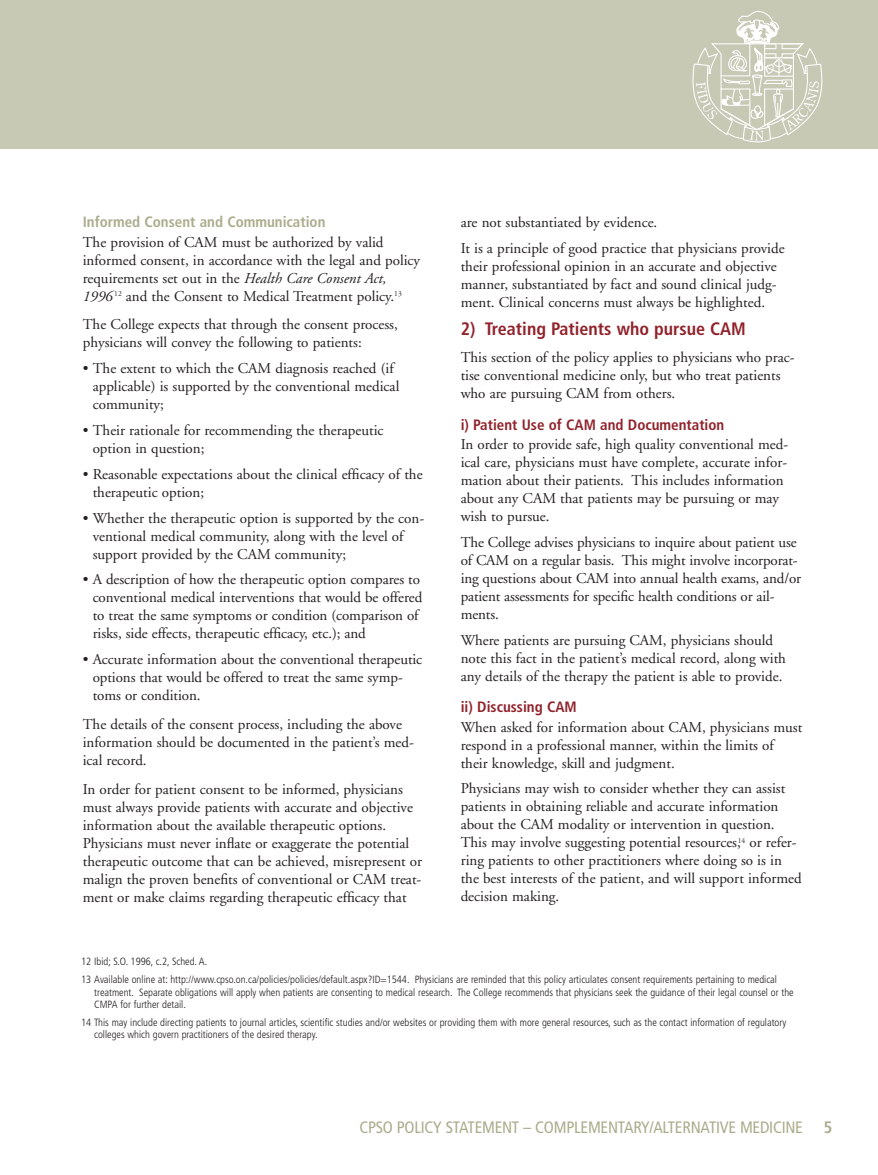
<style>
.page{position:relative;width:878px;height:1175px;background:#fff}
.page>*{position:absolute;margin:0;border:0;box-sizing:border-box;transform-origin:0 0}
.t1{font:700 condensed 18px "Frutiger";color:#91232c}
.t2{font:condensed 16.5px "Frutiger";letter-spacing:-.015em;color:#acac8d}
.t3{font:700 condensed 16.5px "Frutiger";color:#acac8d}
.t4{font:15px/18px "Adobe Garamond";color:#231f20}
.t5{font:700 condensed 15px "Frutiger";color:#91232c}
.t6{font:700 condensed 15px "Frutiger";color:#acac8d}
.t7{font:300 condensed 10.5px/12px "Frutiger";color:#231f20}
.s1{font-style:italic}
</style>
<div class="page">
<div style="left:0;top:0;width:878px;height:148px;background:#c8c9b5"></div>
<svg style="left:692px;top:11px;width:131px;height:132px"></svg>
<p class="t6" style="left:83px;top:216px;width:244px">Informed Consent and Communication</p>
<p class="t4" style="left:83px;top:234px;width:339px">The provision of CAM must be authorized by valid informed consent, in accordance with the legal and policy requirements set out in the <span class="s1">Health Care Consent Act, 1996</span><sup>12</sup> and the Consent to Medical Treatment policy.<sup>13</sup></p>
<p class="t4" style="left:83px;top:317px;width:316px">The College expects that through the consent process, physicians will convey the following to patients:</p>
<p class="t4" style="left:93px;top:361px;width:308px;text-indent:-10px">• The extent to which the CAM diagnosis reached (if applicable) is supported by the conventional medical community;</p>
<p class="t4" style="left:93px;top:422px;width:292px;text-indent:-10px">• Their rationale for recommending the therapeutic option in question;</p>
<p class="t4" style="left:93px;top:466px;width:331px;text-indent:-10px">• Reasonable expectations about the clinical efficacy of the therapeutic option;</p>
<p class="t4" style="left:93px;top:510px;width:333px;text-indent:-10px">• Whether the therapeutic option is supported by the con&shy;ventional medical community, along with the level of support provided by the CAM community;</p>
<p class="t4" style="left:93px;top:572px;width:331px;text-indent:-10px">• A description of how the therapeutic option compares to conventional medical interventions that would be offered to treat the same symptoms or condition (comparison of risks, side effects, therapeutic efficacy, etc.); and</p>
<p class="t4" style="left:93px;top:651px;width:331px;text-indent:-10px">• Accurate information about the conventional therapeutic options that would be offered to treat the same symp&shy;toms or condition.</p>
<p class="t4" style="left:83px;top:716px;width:332px">The details of the consent process, including the above information should be documented in the patient’s med&shy;ical record.</p>
<p class="t4" style="left:83px;top:781px;width:341px">In order for patient consent to be informed, physicians must always provide patients with accurate and objective information about the available therapeutic options.<br>Physicians must never inflate or exaggerate the potential therapeutic outcome that can be achieved, misrepresent or malign the proven benefits of conventional or CAM treat&shy;ment or make claims regarding therapeutic efficacy that</p>
<p class="t4" style="left:460px;top:210px;width:325px;line-height:25.8px">are not substantiated by evidence.<br>It is a principle of good practice that physicians provide</p>
<p class="t4" style="left:460px;top:258px;width:317px;text-align:justify">their professional opinion in an accurate and objective manner, substantiated by fact and sound clinical judg&shy;ment. Clinical concerns must always be highlighted.</p>
<p class="t1" style="left:460px;top:322px;width:287px">2) Treating Patients who pursue CAM</p>
<p class="t4" style="left:460px;top:349px;width:335px">This section of the policy applies to physicians who prac&shy;tise conventional medicine only, but who treat patients who are pursuing CAM from others.</p>
<p class="t5" style="left:460px;top:418px;width:265px">i) Patient Use of CAM and Documentation</p>
<p class="t4" style="left:460px;top:436px;width:329px">In order to provide safe, high quality conventional med&shy;ical care, physicians must have complete, accurate infor&shy;mation about their patients. This includes information about any CAM that patients may be pursuing or may wish to pursue.</p>
<p class="t4" style="left:460px;top:534px;width:342px">The College advises physicians to inquire about patient use of CAM on a regular basis. This might involve incorporat&shy;ing questions about CAM into annual health exams, and/or patient assessments for specific health conditions or ail&shy;ments.</p>
<p class="t4" style="left:460px;top:632px;width:327px">Where patients are pursuing CAM, physicians should note this fact in the patient’s medical record, along with any details of the therapy the patient is able to provide.</p>
<p class="t5" style="left:460px;top:701px;width:118px">ii) Discussing CAM</p>
<p class="t4" style="left:460px;top:719px;width:343px">When asked for information about CAM, physicians must respond in a professional manner, within the limits of their knowledge, skill and judgment.</p>
<p class="t4" style="left:460px;top:781px;width:342px">Physicians may wish to consider whether they can assist patients in obtaining reliable and accurate information about the CAM modality or intervention in question.<br>This may involve suggesting potential resources,<sup>14</sup> or refer&shy;ring patients to other practitioners where doing so is in the best interests of the patient, and will support informed decision making.</p>
<p class="t7" style="left:81px;top:953px;width:697px;line-height:18.5px">12 Ibid; S.O. 1996, c.2, Sched. A.<br>13 Available online at: http://www.cpso.on.ca/policies/policies/default.aspx?ID=1544. Physicians are reminded that this policy articulates consent requirements pertaining to medical</p>
<p class="t7" style="left:94px;top:986px;width:701px">treatment. Separate obligations will apply when patients are consenting to medical research. The College recommends that physicians seek the guidance of their legal counsel or the<br>CMPA for further detail.</p>
<p class="t7" style="left:94px;top:1017px;width:693px;text-indent:-13px">14 This may include directing patients to journal articles, scientific studies and/or websites or providing them with more general resources, such as the contact information of regulatory colleges which govern practitioners of the desired therapy.</p>
<p class="t2" style="left:359px;top:1120px;width:445px">CPSO POLICY STATEMENT – COMPLEMENTARY/ALTERNATIVE MEDICINE</p>
<p class="t3" style="left:824px;top:1120px;width:10px">5</p>
</div>
